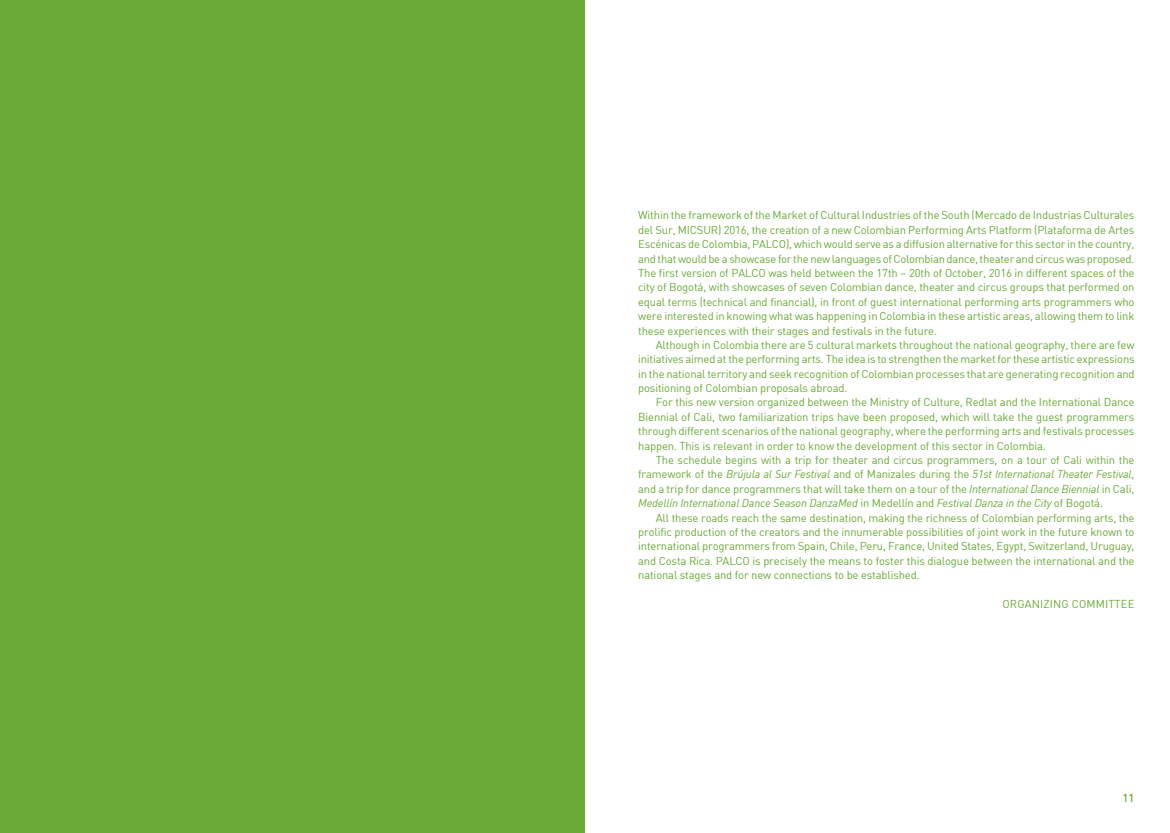
<style>
.page{position:relative;width:1170px;height:833px;background:#fff}
.page>*{position:absolute;margin:0;border:0;box-sizing:border-box;transform-origin:0 0}
.t1{font:11.25px/14.4px "DIN";letter-spacing:-.015em;color:#6aaa37;text-align:justify}
.t2{font:11.25px "DIN";letter-spacing:.01em;color:#6aaa37}
.t3{font:500 11.25px "DIN";color:#6aaa37}
.s1{font-style:italic}
</style>
<div class="page">
<div style="left:0;top:0;width:585px;height:833px;background:#6aaa37"></div>
<p class="t1" style="left:638px;top:208px;width:498px">Within the framework of the Market of Cultural Industries of the South (Mercado de Industrias Culturales del Sur, MICSUR) 2016, the creation of a new Colombian Performing Arts Platform (Plataforma de Artes Escénicas de Colombia, PALCO), which would serve as a diffusion alternative for this sector in the country, and that would be a showcase for the new languages of Colombian dance, theater and circus was proposed.<br>The first version of PALCO was held between the 17th – 20th of October, 2016 in different spaces of the city of Bogotá, with showcases of seven Colombian dance, theater and circus groups that performed on equal terms (technical and financial), in front of guest international performing arts programmers who were interested in knowing what was happening in Colombia in these artistic areas, allowing them to link these experiences with their stages and festivals in the future.</p>
<p class="t1" style="left:638px;top:337px;width:498px;text-indent:18px">Although in Colombia there are 5 cultural markets throughout the national geography, there are few initiatives aimed at the performing arts. The idea is to strengthen the market for these artistic expressions in the national territory and seek recognition of Colombian processes that are generating recognition and positioning of Colombian proposals abroad.</p>
<p class="t1" style="left:638px;top:395px;width:498px;text-indent:18px">For this new version organized between the Ministry of Culture, Redlat and the International Dance Biennial of Cali, two familiarization trips have been proposed, which will take the guest programmers through different scenarios of the national geography, where the performing arts and festivals processes happen. This is relevant in order to know the development of this sector in Colombia.</p>
<p class="t1" style="left:638px;top:452px;width:498px;text-indent:18px">The schedule begins with a trip for theater and circus programmers, on a tour of Cali within the framework of the <span class="s1">Brújula al Sur Festival</span> and of Manizales during the <span class="s1">51st International Theater Festival</span>, and a trip for dance programmers that will take them on a tour of the <span class="s1">International Dance Biennial</span> in Cali, <span class="s1">Medellín International Dance Season DanzaMed</span> in Medellín and <span class="s1">Festival Danza in the City</span> of Bogotá.</p>
<p class="t1" style="left:638px;top:510px;width:498px;text-indent:18px">All these roads reach the same destination, making the richness of Colombian performing arts, the prolific production of the creators and the innumerable possibilities of joint work in the future known to international programmers from Spain, Chile, Peru, France, United States, Egypt, Switzerland, Uruguay, and Costa Rica. PALCO is precisely the means to foster this dialogue between the international and the national stages and for new connections to be established.</p>
<p class="t2" style="left:1002px;top:596px;width:134px">ORGANIZING COMMITTEE</p>
<p class="t3" style="left:1122px;top:790px;width:13px">11</p>
</div>
